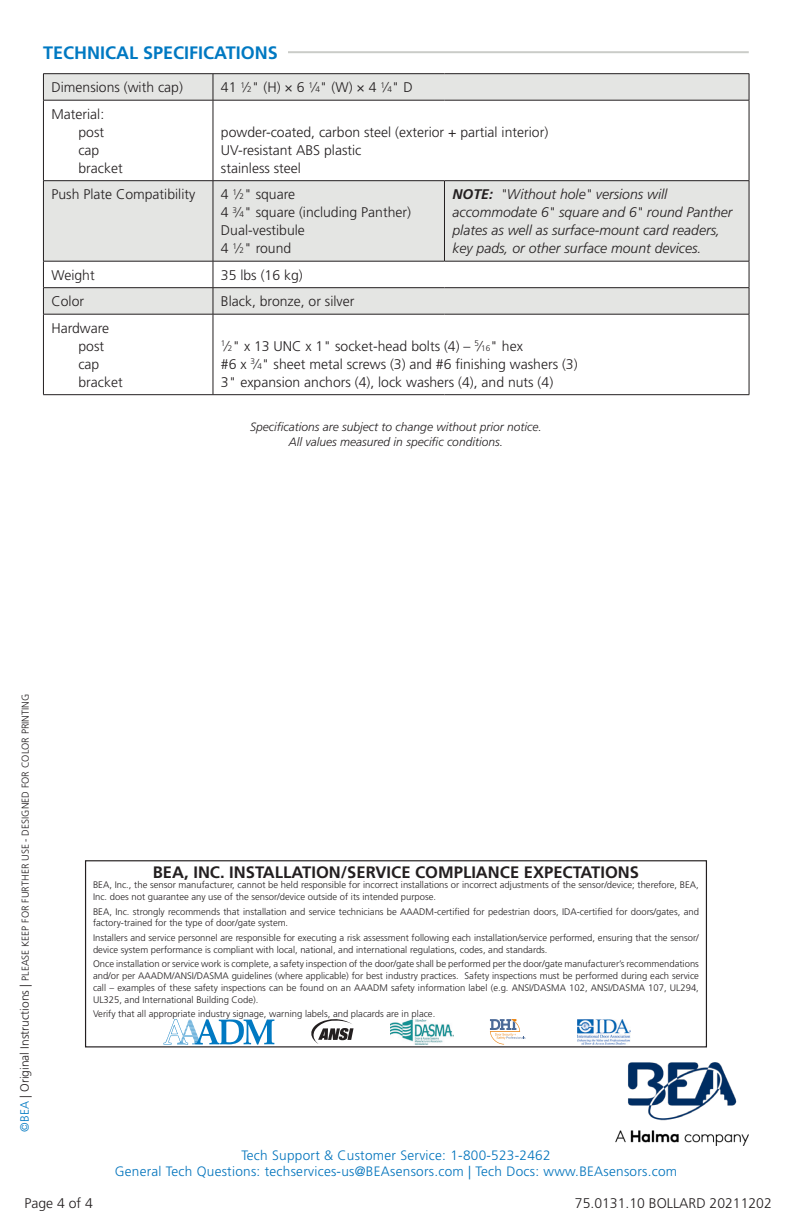
<style>
.page{position:relative;width:792px;height:1224px;background:#fff}
.page>*{position:absolute;margin:0;border:0;box-sizing:border-box;transform-origin:0 0}
.t1{font:700 18px "Frutiger LT Std";color:#0079c2}
.t2{font:700 16.6px "Frutiger LT Std";color:#231f20}
.t3{font:300 14px "Frutiger LT Std";color:#231f20}
.t4{font:italic 300 14px/18px "Frutiger LT Std";color:#231f20}
.t5{font:300 13.6px/16.4px "Frutiger LT Std";letter-spacing:.02em;color:#0073bc;text-align:center}
.t6{font:italic 300 12px "Frutiger LT Std";color:#231f20}
.t7{font:300 10px "Frutiger LT Std";color:#231f20}
.t8{font:300 9.4px/11.8px "Frutiger LT Std";color:#231f20}
.s1{font-size:8.2px}
.s2{font-weight:700}
.s3{font-size:12px;color:#0079c2}
.s4{font-size:12px}
</style>
<div class="page">
<hr style="left:43px;top:51px;width:706px;height:2px;background:#969991">
<img style="left:615px;top:1062px;width:134px;height:83px">
<div style="left:43px;top:43px;width:245px;height:18px;background:#fff"></div>
<svg style="left:44px;top:74px;width:705px;height:240px;fill:#e4e5e3"></svg>
<hr style="left:43px;top:73px;width:170px;height:1px;background:#231f20">
<svg style="left:43px;top:74px;width:1px;height:26px"></svg>
<hr style="left:213px;top:73px;width:231px;height:1px;background:#231f20">
<svg style="left:213px;top:74px;width:1px;height:26px"></svg>
<hr style="left:444px;top:73px;width:305px;height:1px;background:#231f20">
<svg style="left:749px;top:74px;width:1px;height:26px"></svg>
<hr style="left:43px;top:100px;width:170px;height:1px;background:#231f20">
<hr style="left:43px;top:100px;width:1px;height:80px;background:#231f20">
<hr style="left:213px;top:100px;width:231px;height:1px;background:#231f20">
<hr style="left:213px;top:100px;width:1px;height:80px;background:#231f20">
<hr style="left:444px;top:100px;width:305px;height:1px;background:#231f20">
<hr style="left:749px;top:100px;width:1px;height:80px;background:#231f20">
<hr style="left:43px;top:180px;width:170px;height:1px;background:#231f20">
<hr style="left:43px;top:181px;width:1px;height:80px;background:#231f20">
<hr style="left:213px;top:180px;width:231px;height:1px;background:#231f20">
<hr style="left:213px;top:181px;width:1px;height:80px;background:#231f20">
<hr style="left:444px;top:180px;width:305px;height:1px;background:#231f20">
<hr style="left:444px;top:181px;width:1px;height:80px;background:#231f20">
<hr style="left:749px;top:181px;width:1px;height:80px;background:#231f20">
<hr style="left:43px;top:261px;width:170px;height:1px;background:#231f20">
<hr style="left:213px;top:261px;width:231px;height:1px;background:#231f20">
<hr style="left:444px;top:261px;width:305px;height:1px;background:#231f20">
<hr style="left:43px;top:287px;width:170px;height:1px;background:#231f20">
<svg style="left:43px;top:261px;width:1px;height:53px"></svg>
<hr style="left:213px;top:287px;width:231px;height:1px;background:#231f20">
<svg style="left:213px;top:261px;width:1px;height:53px"></svg>
<hr style="left:444px;top:287px;width:305px;height:1px;background:#231f20">
<svg style="left:749px;top:261px;width:1px;height:53px"></svg>
<hr style="left:43px;top:314px;width:170px;height:1px;background:#231f20">
<hr style="left:43px;top:314px;width:1px;height:80px;background:#231f20">
<hr style="left:213px;top:314px;width:231px;height:1px;background:#231f20">
<hr style="left:213px;top:314px;width:1px;height:80px;background:#231f20">
<hr style="left:444px;top:314px;width:305px;height:1px;background:#231f20">
<hr style="left:749px;top:314px;width:1px;height:80px;background:#231f20">
<hr style="left:43px;top:394px;width:170px;height:1px;background:#231f20">
<hr style="left:213px;top:394px;width:231px;height:1px;background:#231f20">
<hr style="left:444px;top:394px;width:305px;height:1px;background:#231f20">
<svg style="left:164px;top:1019px;width:110px;height:26px"></svg>
<svg style="left:311px;top:1019px;width:43px;height:25px"></svg>
<img style="left:390px;top:1019px;width:63px;height:26px">
<svg style="left:490px;top:1019px;width:35px;height:25px"></svg>
<img style="left:578px;top:1019px;width:52px;height:26px">
<div style="left:85px;top:860px;width:622px;height:187px;border:1px solid #231f20"></div>
<p class="t1" style="left:43px;top:42px;width:236px">TECHNICAL SPECIFICATIONS</p>
<p class="t3" style="left:51px;top:79px;width:133px">Dimensions (with cap)</p>
<p class="t3" style="left:221px;top:79px;width:193px">41 <sup>1</sup>⁄<span class="s1">2</span>" (H) × 6 <sup>1</sup>⁄<span class="s1">4</span>" (W) × 4 <sup>1</sup>⁄<span class="s1">4</span>" D</p>
<p class="t3" style="left:51px;top:106px;width:54px">Material:</p>
<p class="t3" style="left:78px;top:124px;width:27px">post</p>
<p class="t3" style="left:78px;top:142px;width:22px">cap</p>
<p class="t3" style="left:78px;top:160px;width:46px">bracket</p>
<p class="t3" style="left:221px;top:124px;width:329px">powder-coated, carbon steel (exterior + partial interior)</p>
<p class="t3" style="left:221px;top:142px;width:142px">UV-resistant ABS plastic</p>
<p class="t3" style="left:221px;top:160px;width:82px">stainless steel</p>
<p class="t3" style="left:51px;top:186px;width:145px">Push Plate Compatibility</p>
<p class="t3" style="left:221px;top:186px;width:76px">4 <sup>1</sup>⁄<span class="s1">2</span>" square</p>
<p class="t3" style="left:221px;top:204px;width:192px">4 <sup>3</sup>⁄<span class="s1">4</span>" square (including Panther)</p>
<p class="t3" style="left:221px;top:222px;width:86px">Dual-vestibule</p>
<p class="t3" style="left:221px;top:240px;width:72px">4 <sup>1</sup>⁄<span class="s1">2</span>" round</p>
<p class="t4" style="left:452px;top:186px;width:282px"><span class="s2">NOTE:</span> "Without hole" versions will accommodate 6" square and 6" round Panther plates as well as surface-mount card readers, key pads, or other surface mount devices.</p>
<p class="t3" style="left:51px;top:267px;width:45px">Weight</p>
<p class="t3" style="left:221px;top:267px;width:83px">35 lbs (16 kg)</p>
<p class="t3" style="left:51px;top:293px;width:34px">Color</p>
<p class="t3" style="left:221px;top:293px;width:135px">Black, bronze, or silver</p>
<p class="t3" style="left:51px;top:320px;width:59px">Hardware</p>
<p class="t3" style="left:78px;top:338px;width:27px">post</p>
<p class="t3" style="left:78px;top:356px;width:22px">cap</p>
<p class="t3" style="left:78px;top:374px;width:46px">bracket</p>
<p class="t3" style="left:221px;top:338px;width:304px"><sup>1</sup>⁄<span class="s1">2</span>" x 13 UNC x 1" socket-head bolts (4) – <sup>5</sup>⁄<span class="s1">16</span>" hex</p>
<p class="t3" style="left:221px;top:356px;width:358px">#6 x <sup>3</sup>⁄<span class="s1">4</span>" sheet metal screws (3) and #6 finishing washers (3)</p>
<p class="t3" style="left:221px;top:374px;width:334px">3" expansion anchors (4), lock washers (4), and nuts (4)</p>
<p class="t6" style="left:250px;top:420px;width:293px">Specifications are subject to change without prior notice.</p>
<p class="t6" style="left:289px;top:435px;width:216px">All values measured in specific conditions.</p>
<p class="t7" style="left:20px;top:1132px;width:439px;rotate:-90deg"><span class="s3">©BEA</span> <span class="s4">| Original Instructions |</span> PLEASE KEEP FOR FURTHER USE - DESIGNED FOR COLOR PRINTING</p>
<p class="t2" style="left:153px;top:862px;width:488px">BEA, INC. INSTALLATION/SERVICE COMPLIANCE EXPECTATIONS</p>
<p class="t8" style="left:93px;top:879px;width:607px">BEA, Inc., the sensor manufacturer, cannot be held responsible for incorrect installations or incorrect adjustments of the sensor/device; therefore, BEA,<br>Inc. does not guarantee any use of the sensor/device outside of its intended purpose.</p>
<p class="t8" style="left:93px;top:906px;width:607px">BEA, Inc. strongly recommends that installation and service technicians be AAADM-certified for pedestrian doors, IDA-certified for doors/gates, and factory-trained for the type of door/gate system.</p>
<p class="t8" style="left:93px;top:932px;width:607px">Installers and service personnel are responsible for executing a risk assessment following each installation/service performed, ensuring that the sensor/ device system performance is compliant with local, national, and international regulations, codes, and standards.</p>
<p class="t8" style="left:93px;top:958px;width:607px;text-align:justify">Once installation or service work is complete, a safety inspection of the door/gate shall be performed per the door/gate manufacturer’s recommendations and/or per AAADM/ANSI/DASMA guidelines (where applicable) for best industry practices. Safety inspections must be performed during each service call – examples of these safety inspections can be found on an AAADM safety information label (e.g. ANSI/DASMA 102, ANSI/DASMA 107, UL294, UL325, and International Building Code).</p>
<p class="t8" style="left:93px;top:1008px;width:344px">Verify that all appropriate industry signage, warning labels, and placards are in place.</p>
<p class="t5" style="left:115px;top:1147px;width:564px">Tech Support &amp; Customer Service: 1-800-523-2462<br>General Tech Questions: techservices-us@BEAsensors.com | Tech Docs: www.BEAsensors.com</p>
<h3 class="t3" style="left:24px;top:1196px;width:70px">Page 4 of 4</h3>
<h3 class="t3" style="left:575px;top:1196px;width:198px">75.0131.10 BOLLARD 20211202</h3>
</div>
